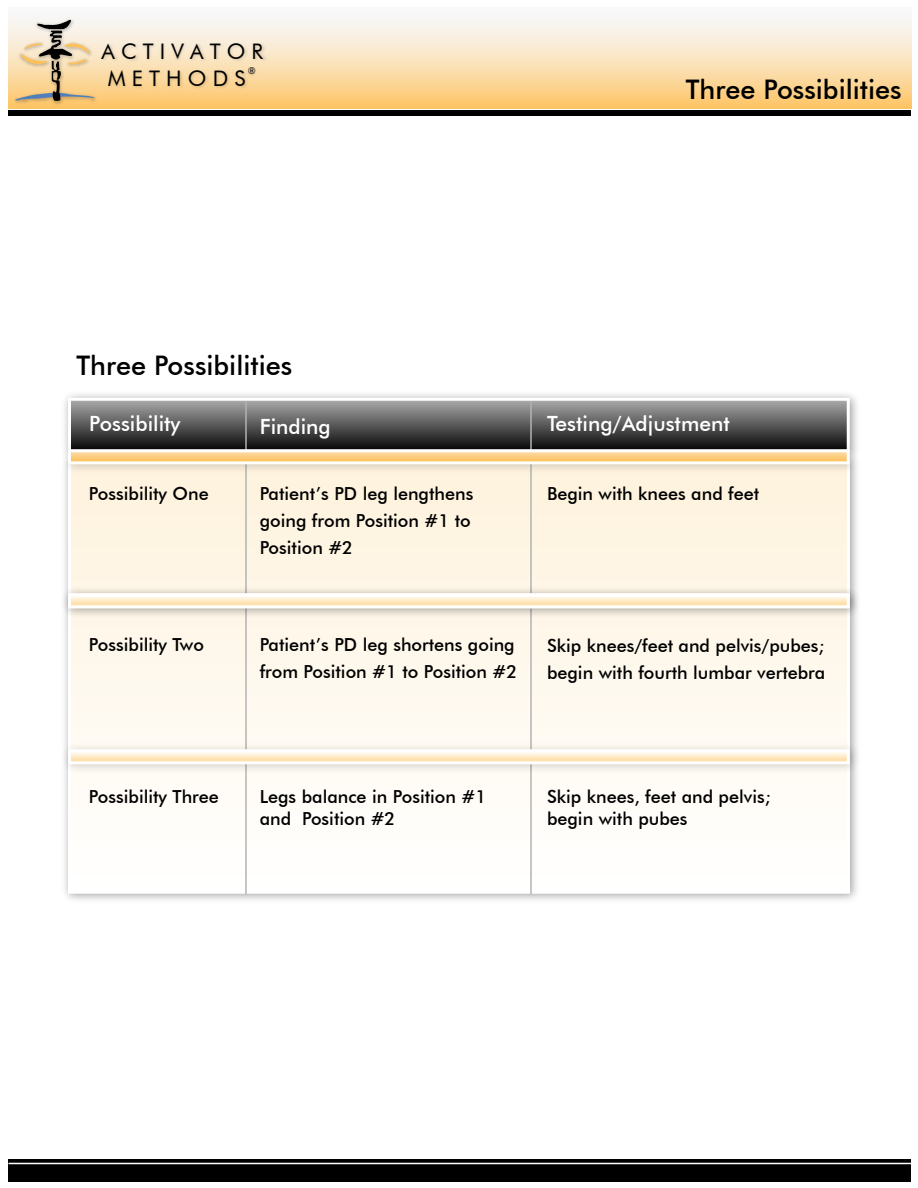
<style>
.page{position:relative;width:918px;height:1188px;background:#fff}
.page>*{position:absolute;margin:0;border:0;box-sizing:border-box;transform-origin:0 0}
.t1{font:500 27px "Futura BT";color:#000}
.t2{font:21.45px "Futura BT";letter-spacing:.285em;color:#000}
.t3{font:500 21px "Futura BT";color:#fff}
.t4{font:500 18px/27px "Futura BT";color:#000}
.t5{font:9.6px "Futura BT";color:#000}
</style>
<div class="page">
<div style="left:8px;top:7px;width:903px;height:101px;background:linear-gradient(to bottom,#f7feff,#fdc870)"></div>
<img style="left:12px;top:16px;width:264px;height:92px">
<svg style="left:15px;top:19px;width:80px;height:82px;background:#d7c3a2"></svg>
<div style="left:8px;top:110px;width:903px;height:6px;background:#000"></div>
<div style="left:8px;top:1159px;width:903px;height:23px;background:#000"></div>
<hr style="left:8px;top:1163px;width:904px;height:1px;background:#fff">
<img style="left:64px;top:481px;width:793px;height:419px">
<svg style="left:72px;top:481px;width:774px;height:409px"></svg>
<img style="left:64px;top:394px;width:793px;height:43px">
<svg style="left:72px;top:402px;width:774px;height:35px;background:#6a6a6a"></svg>
<div style="left:68px;top:398px;width:782px;height:55px;border:3px solid #fff"></div>
<hr style="left:245px;top:401px;width:2px;height:493px;background:#b3b3b3">
<hr style="left:530px;top:401px;width:2px;height:493px;background:#b3b3b3">
<img style="left:64px;top:437px;width:793px;height:44px">
<svg style="left:72px;top:453px;width:774px;height:7px;background:#fdce81"></svg>
<div style="left:68px;top:449px;width:782px;height:15px;border:3px solid #fff"></div>
<img style="left:63px;top:581px;width:795px;height:44px">
<svg style="left:72px;top:597px;width:774px;height:7px;background:#feeac8"></svg>
<div style="left:68px;top:593px;width:782px;height:15px;border:3px solid #fff"></div>
<img style="left:64px;top:737px;width:794px;height:44px">
<svg style="left:72px;top:753px;width:774px;height:7px;background:#feeac8"></svg>
<div style="left:68px;top:749px;width:782px;height:15px;border:3px solid #fff"></div>
<p class="t2" style="left:101px;top:38px;width:163px">ACTIVATOR</p>
<p class="t2" style="left:108px;top:65px;width:139px">METHODS</p>
<p class="t5" style="left:248px;top:64px;width:9px">®</p>
<h1 class="t1" style="left:686px;top:73px;width:217px">Three Possibilities</h1>
<h1 class="t1" style="left:76px;top:349px;width:217px">Three Possibilities</h1>
<p class="t3" style="left:89px;top:411px;width:93px">Possibility</p>
<p class="t3" style="left:260px;top:414px;width:73px">Finding</p>
<p class="t3" style="left:547px;top:411px;width:184px">Testing/Adjustment</p>
<p class="t4" style="left:89px;top:480px;width:121px">Possibility One</p>
<p class="t4" style="left:260px;top:480px;width:215px">Patient’s PD leg lengthens going from Position #1 to<br>Position #2</p>
<p class="t4" style="left:547px;top:480px;width:214px">Begin with knees and feet</p>
<p class="t4" style="left:89px;top:631px;width:117px">Possibility Two</p>
<p class="t4" style="left:260px;top:631px;width:259px">Patient’s PD leg shortens going from Position #1 to Position #2</p>
<p class="t4" style="left:547px;top:631px;width:280px">Skip knees/feet and pelvis/pubes; begin with fourth lumbar vertebra</p>
<p class="t4" style="left:89px;top:783px;width:131px">Possibility Three</p>
<p class="t4" style="left:260px;top:786px;width:228px;line-height:21.6px">Legs balance in Position #1 and Position #2</p>
<p class="t4" style="left:547px;top:786px;width:225px;line-height:21.6px">Skip knees, feet and pelvis; begin with pubes</p>
</div>
